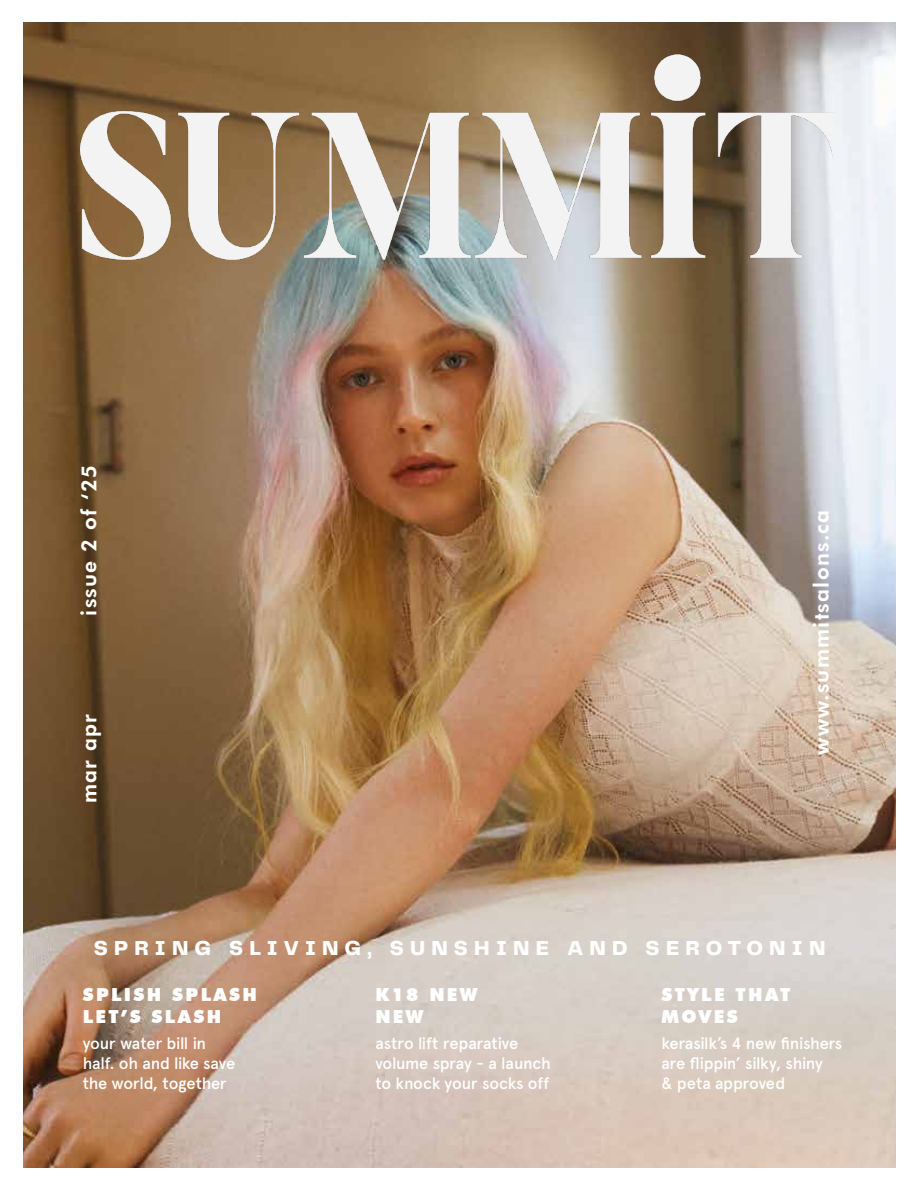
<style>
.page{position:relative;width:918px;height:1188px;background:#fff}
.page>*{position:absolute;margin:0;border:0;box-sizing:border-box;transform-origin:0 0}
.t1{font:800 21px "Futura BT";letter-spacing:.06em;color:#fff}
.t2{font:800 21px "PP Telegraf";letter-spacing:.295em;color:#fff}
.t3{font:900 18px/21.6px "Futura BT";letter-spacing:.13em;color:#fff}
.t4{font:500 16.5px/19.8px "Apercu";letter-spacing:-.02em;color:#fff}
</style>
<div class="page">
<img style="left:24px;top:22px;width:872px;height:1145px">
<img style="left:81px;top:54px;width:753px;height:205px">
<p class="t1" style="left:76px;top:616px;width:152px;rotate:-90deg">issue 2 of ‘25</p>
<p class="t1" style="left:76px;top:803px;width:90px;rotate:-90deg">mar apr</p>
<p class="t1" style="left:809px;top:755px;width:246px;rotate:-90deg">www.summitsalons.ca</p>
<p class="t2" style="left:94px;top:933px;width:733px">SPRING SLIVING, SUNSHINE AND SEROTONIN</p>
<p class="t3" style="left:83px;top:984px;width:176px">SPLISH SPLASH<br>LET’S SLASH</p>
<p class="t4" style="left:83px;top:1033px;width:154px">your water bill in half. oh and like save the world, together</p>
<p class="t4" style="left:375px;top:1033px;width:177px">astro lift reparative volume spray - a launch to knock your socks off</p>
<p class="t4" style="left:661px;top:1033px;width:182px">kerasilk’s 4 new finishers are flippin’ silky, shiny<br>&amp; peta approved</p>
<p class="t3" style="left:375px;top:984px;width:104px">K18 NEW<br>NEW</p>
<p class="t3" style="left:661px;top:984px;width:130px">STYLE THAT<br>MOVES</p>
</div>
